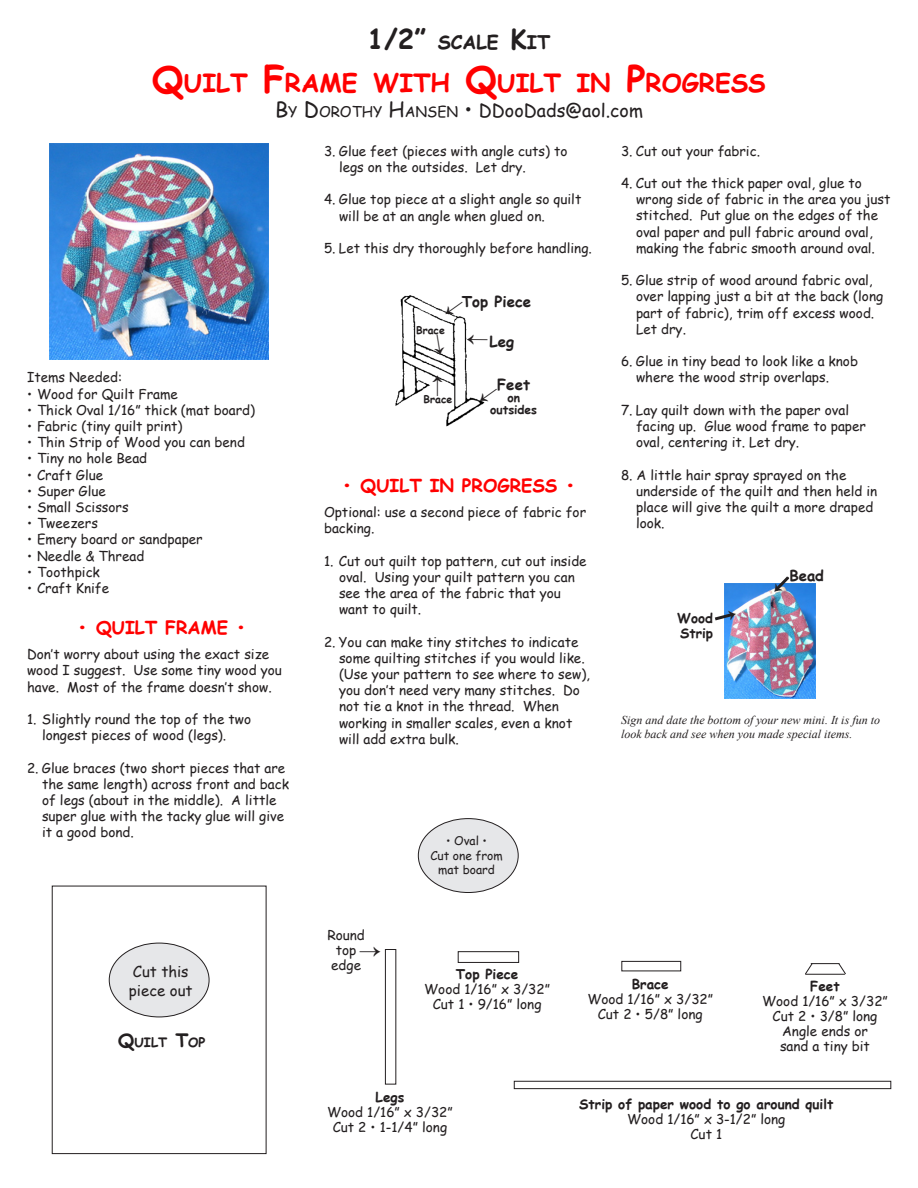
<style>
.page{position:relative;width:918px;height:1188px;background:#fff}
.page>*{position:absolute;margin:0;border:0;box-sizing:border-box;transform-origin:0 0}
.t1{font:700 25.2px "Comic Sans MS";color:#f00}
.t2{font:700 18.9px "Comic Sans MS";color:#231f20}
.t3{font:18px "Comic Sans MS";color:#231f20}
.t4{font:700 18px "Comic Sans MS";color:#f00}
.t5{font:15px/18.6px "Comic Sans MS";color:#231f20}
.t6{font:700 15px "Comic Sans MS";color:#231f20}
.t7{font:700 14.85px "Comic Sans MS";color:#231f20}
.t8{font:13.5px/16.2px "Comic Sans MS";color:#231f20}
.t9{font:700 13.5px "Comic Sans MS";color:#231f20}
.t10{font:700 13.35px/14.9px "Comic Sans MS";color:#231f20}
.t11{font:700 13.05px "Comic Sans MS";color:#231f20}
.t12{font:italic 12px/13.5px "Times New Roman";color:#231f20}
.t13{font:12px/14.2px "Comic Sans MS";color:#231f20;text-align:center}
.t14{font:700 12px "Comic Sans MS";color:#231f20}
.t15{font:700 10.5px "Comic Sans MS";color:#231f20}
.s1{font-size:27px}
.s2{font-size:36px}
.s3{font-size:21px}
.s4{font-size:14.7px}
.s5{font-size:18.6px}
</style>
<div class="page">
<img style="left:50px;top:144px;width:219px;height:216px">
<img style="left:725px;top:583px;width:91px;height:115px">
<div style="left:385px;top:949px;width:11px;height:135px;border:1px solid #231f20"></div>
<div style="left:458px;top:951px;width:61px;height:12px;border:1px solid #231f20"></div>
<div style="left:622px;top:961px;width:59px;height:10px;border:1px solid #231f20"></div>
<svg style="left:805px;top:963px;width:41px;height:12px"></svg>
<div style="left:514px;top:1081px;width:377px;height:8px;border:1px solid #231f20"></div>
<div style="left:109px;top:943px;width:100px;height:74px;background:#e6e7e9;border-radius:50%"></div>
<div style="left:418px;top:819px;width:100px;height:74px;background:#e6e7e9;border-radius:50%"></div>
<div style="left:418px;top:818px;width:101px;height:75px;border:1px solid #231f20;border-radius:50%"></div>
<img style="left:395px;top:295px;width:84px;height:132px">
<svg style="left:771px;top:576px;width:22px;height:20px"></svg>
<svg style="left:714px;top:609px;width:23px;height:14px"></svg>
<svg style="left:477px;top:386px;width:8px;height:20px"></svg>
<svg style="left:432px;top:333px;width:14px;height:22px"></svg>
<svg style="left:467px;top:335px;width:12px;height:10px"></svg>
<svg style="left:443px;top:298px;width:22px;height:20px"></svg>
<svg style="left:432px;top:375px;width:10px;height:21px"></svg>
<p class="t2" style="left:368px;top:28px;width:184px"><span class="s1">1/2”</span> SCALE <span class="s1">K</span>IT</p>
<p class="t1" style="left:152px;top:64px;width:615px"><span class="s2">Q</span>UILT <span class="s2">F</span>RAME WITH <span class="s2">Q</span>UILT IN <span class="s2">P</span>ROGRESS</p>
<p class="t3" style="left:275px;top:97px;width:370px"><span class="s3">B</span><span class="s4">Y</span> <span class="s3">D</span><span class="s4">OROTHY</span> <span class="s3">H</span> <span class="s4">ANSEN</span> <span class="s3">•</span> DDooDads@aol.com</p>
<p class="t8" style="left:27px;top:369px;width:97px">Items Needed:</p>
<p class="t8" style="left:27px;top:385px;width:152px">• Wood for Quilt Frame</p>
<p class="t8" style="left:27px;top:401px;width:230px">• Thick Oval 1/16” thick (mat board)</p>
<p class="t8" style="left:27px;top:417px;width:157px">• Fabric (tiny quilt print)</p>
<p class="t8" style="left:27px;top:434px;width:219px">• Thin Strip of Wood you can bend</p>
<p class="t8" style="left:27px;top:450px;width:122px">• Tiny no hole Bead</p>
<p class="t8" style="left:27px;top:466px;width:78px">• Craft Glue</p>
<p class="t8" style="left:27px;top:482px;width:80px">• Super Glue</p>
<p class="t8" style="left:27px;top:498px;width:103px">• Small Scissors</p>
<p class="t8" style="left:27px;top:515px;width:73px">• Tweezers</p>
<p class="t8" style="left:27px;top:531px;width:177px">• Emery board or sandpaper</p>
<p class="t8" style="left:27px;top:547px;width:119px">• Needle &amp; Thread</p>
<p class="t8" style="left:27px;top:563px;width:74px">• Toothpick</p>
<p class="t8" style="left:27px;top:579px;width:84px">• Craft Knife</p>
<p class="t4" style="left:77px;top:614px;width:171px">• QUILT FRAME •</p>
<p class="t8" style="left:27px;top:646px;width:256px">Don’t worry about using the exact size wood I suggest. Use some tiny wood you have. Most of the frame doesn’t show.</p>
<p class="t8" style="left:42px;top:711px;width:211px;text-indent:-15px">1. Slightly round the top of the two longest pieces of wood (legs).</p>
<p class="t8" style="left:42px;top:759px;width:249px;text-indent:-15px">2. Glue braces (two short pieces that are the same length) across front and back of legs (about in the middle). A little super glue with the tacky glue will give it a good bond.</p>
<p class="t5" style="left:129px;top:962px;width:65px">Cut this piece out</p>
<p class="t11" style="left:118px;top:1033px;width:88px"><span class="s5">Q</span>UILT <span class="s5">T</span>OP</p>
<p class="t8" style="left:339px;top:142px;width:230px;text-indent:-15px">3. Glue feet (pieces with angle cuts) to legs on the outsides. Let dry.</p>
<p class="t8" style="left:339px;top:191px;width:244px;text-indent:-15px">4. Glue top piece at a slight angle so quilt will be at an angle when glued on.</p>
<p class="t8" style="left:324px;top:240px;width:269px">5. Let this dry thoroughly before handling.</p>
<p class="t15" style="left:416px;top:322px;width:30px">Brace</p>
<p class="t6" style="left:462px;top:290px;width:71px">Top Piece</p>
<p class="t6" style="left:490px;top:331px;width:26px">Leg</p>
<p class="t15" style="left:424px;top:392px;width:30px">Brace</p>
<p class="t6" style="left:497px;top:373px;width:34px">Feet</p>
<p class="t14" style="left:507px;top:388px;width:14px">on</p>
<p class="t14" style="left:490px;top:400px;width:49px">outsides</p>
<p class="t4" style="left:342px;top:472px;width:236px">• QUILT IN PROGRESS •</p>
<p class="t8" style="left:324px;top:504px;width:264px">Optional: use a second piece of fabric for backing.</p>
<p class="t8" style="left:339px;top:552px;width:249px;text-indent:-15px">1. Cut out quilt top pattern, cut out inside oval. Using your quilt pattern you can see the area of the fabric that you want to quilt.</p>
<p class="t8" style="left:339px;top:633px;width:253px;text-indent:-15px">2. You can make tiny stitches to indicate some quilting stitches if you would like. (Use your pattern to see where to sew), you don’t need very many stitches. Do not tie a knot in the thread. When working in smaller scales, even a knot will add extra bulk.</p>
<p class="t8" style="left:621px;top:142px;width:141px">3. Cut out your fabric.</p>
<p class="t8" style="left:636px;top:174px;width:256px;text-indent:-15px">4. Cut out the thick paper oval, glue to wrong side of fabric in the area you just stitched. Put glue on the edges of the oval paper and pull fabric around oval, making the fabric smooth around oval.</p>
<p class="t8" style="left:636px;top:272px;width:249px;text-indent:-15px">5. Glue strip of wood around fabric oval, over lapping just a bit at the back (long part of fabric), trim off excess wood.<br>Let dry.</p>
<p class="t8" style="left:636px;top:353px;width:224px;text-indent:-15px">6. Glue in tiny bead to look like a knob where the wood strip overlaps.</p>
<p class="t8" style="left:636px;top:401px;width:232px;text-indent:-15px">7. Lay quilt down with the paper oval facing up. Glue wood frame to paper oval, centering it. Let dry.</p>
<p class="t8" style="left:636px;top:466px;width:243px;text-indent:-15px">8. A little hair spray sprayed on the underside of the quilt and then held in place will give the quilt a more draped look.</p>
<p class="t10" style="left:677px;top:610px;width:37px">Wood<br>Strip</p>
<p class="t7" style="left:789px;top:564px;width:36px">Bead</p>
<p class="t12" style="left:621px;top:713px;width:261px">Sign and date the bottom of your new mini. It is fun to look back and see when you made special items.</p>
<p class="t13" style="left:446px;top:833px;width:43px">• Oval •</p>
<p class="t13" style="left:430px;top:848px;width:74px">Cut one from mat board</p>
<p class="t8" style="left:327px;top:927px;width:39px;line-height:15px;text-align:center">Round top edge</p>
<p class="t9" style="left:456px;top:964px;width:64px">Top Piece</p>
<p class="t8" style="left:424px;top:981px;width:127px">Wood 1/16” x 3/32”</p>
<p class="t8" style="left:433px;top:996px;width:110px">Cut 1 • 9/16” long</p>
<p class="t9" style="left:376px;top:1087px;width:30px">Legs</p>
<p class="t8" style="left:327px;top:1103px;width:127px">Wood 1/16” x 3/32”</p>
<p class="t8" style="left:333px;top:1118px;width:116px">Cut 2 • 1-1/4” long</p>
<p class="t9" style="left:632px;top:974px;width:38px">Brace</p>
<p class="t8" style="left:587px;top:990px;width:127px">Wood 1/16” x 3/32”</p>
<p class="t8" style="left:598px;top:1005px;width:106px">Cut 2 • 5/8” long</p>
<p class="t9" style="left:810px;top:976px;width:31px">Feet</p>
<p class="t8" style="left:762px;top:993px;width:127px">Wood 1/16” x 3/32”</p>
<p class="t8" style="left:773px;top:1008px;width:106px">Cut 2 • 3/8” long</p>
<p class="t8" style="left:782px;top:1023px;width:87px">Angle ends or</p>
<p class="t8" style="left:780px;top:1038px;width:91px">sand a tiny bit</p>
<p class="t9" style="left:579px;top:1094px;width:256px">Strip of paper wood to go around quilt</p>
<p class="t8" style="left:627px;top:1111px;width:160px">Wood 1/16” x 3-1/2” long</p>
<p class="t8" style="left:691px;top:1126px;width:33px">Cut 1</p>
</div>
